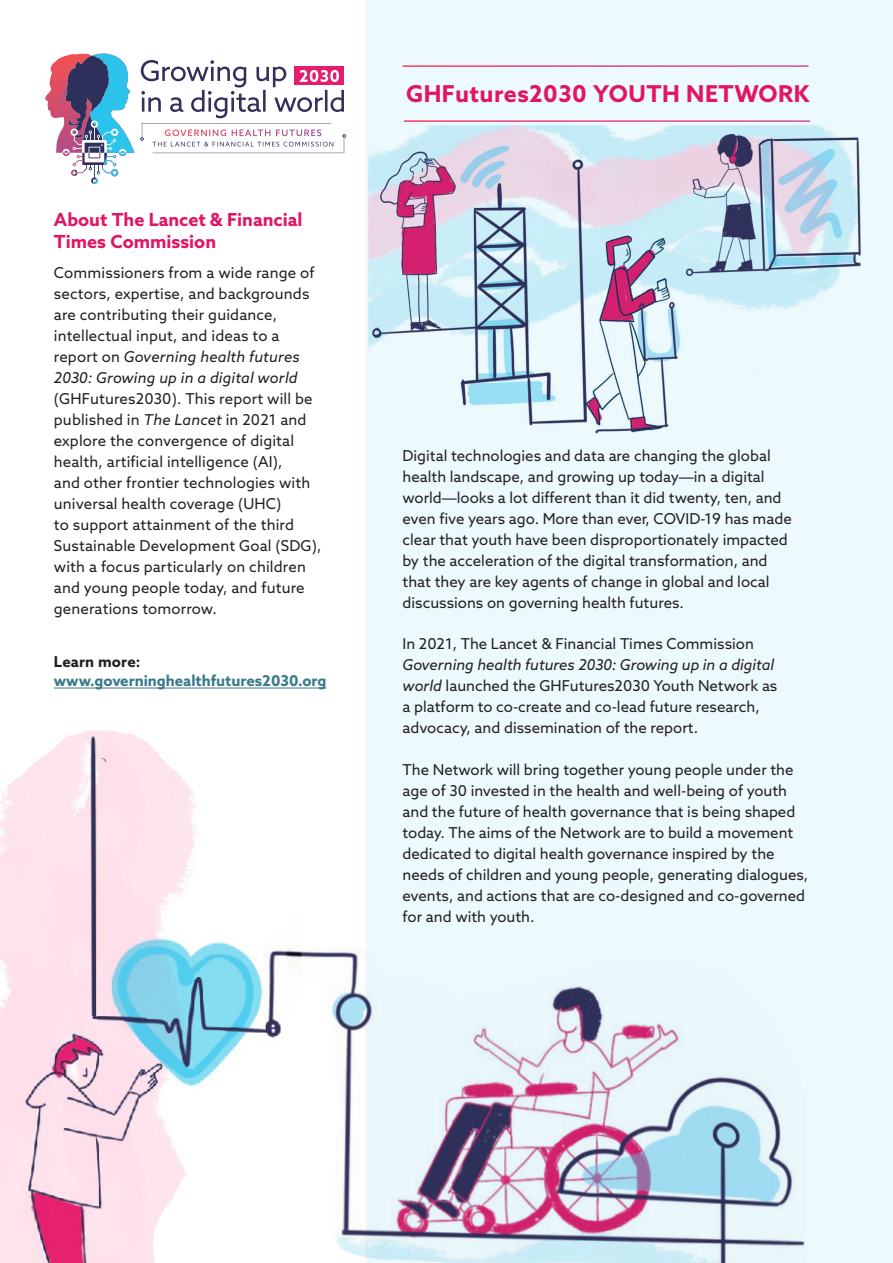
<style>
.page{position:relative;width:893px;height:1263px;background:#fff}
.page>*{position:absolute;margin:0;border:0;box-sizing:border-box;transform-origin:0 0}
.header_pink{font:700 23.25px "Azo Sans";letter-spacing:.02em;color:#e01665}
.header_pink-2{font:700 18px/22.5px "Azo Sans";color:#e01665}
.t1{font:15px/21px "Azo Sans";color:#231f20}
.t2{font:700 15px/19.5px "Azo Sans";color:#39788b}
.s1{font-style:italic}
.s2{color:#231f20}
.s3{font-family:"Arial";color:#202124}
</style>
<div class="page">
<img style="left:0;top:730px;width:282px;height:533px">
<div style="left:367px;top:0;width:526px;height:1263px;background:#ecf9fd"></div>
<img style="left:368px;top:125px;width:493px;height:308px">
<svg style="left:140px;top:60px;width:206px;height:93px"></svg>
<img style="left:45px;top:58px;width:15px;height:59px">
<svg style="left:60px;top:53px;width:74px;height:131px"></svg>
<img style="left:302px;top:941px;width:504px;height:322px">
<hr style="left:403px;top:65px;width:405px;height:2px;background:#fff">
<hr style="left:404px;top:120px;width:406px;height:2px;background:#fff">
<hr style="left:54px;top:688px;width:273px;height:1px;background:#39788b">
<img style="left:262px;top:914px;width:40px;height:107px">
<p class="header_pink-2" style="left:54px;top:208px;width:250px">About The Lancet &amp; Financial<br>Times Commission</p>
<p class="t1" style="left:54px;top:262px;width:269px">Commissioners from a wide range of sectors, expertise, and backgrounds are contributing their guidance, intellectual input, and ideas to a report on <span class="s1">Governing health futures 2030: Growing up in a digital world </span>(GHFutures2030). This report will be published in <span class="s1">The Lancet</span> in 2021 and explore the convergence of digital health, artificial intelligence (AI),<br>and other frontier technologies with universal health coverage (UHC)<br>to support attainment of the third Sustainable Development Goal (SDG), with a focus particularly on children and young people today, and future generations tomorrow.</p>
<p class="t2" style="left:54px;top:651px;width:274px"><span class="s2">Learn more: </span>www.governinghealthfutures2030.org</p>
<p class="header_pink" style="left:406px;top:78px;width:405px">GHFutures2030 YOUTH NETWORK</p>
<p class="t1" style="left:403px;top:445px;width:391px">Digital technologies and data are changing the global health landscape, and growing up today<span class="s3">—</span>in a digital world<span class="s3">—</span>looks a lot different than it did twenty, ten, and even five years ago. More than ever, COVID-19 has made clear that youth have been disproportionately impacted by the acceleration of the digital transformation, and that they are key agents of change in global and local discussions on governing health futures.</p>
<p class="t1" style="left:403px;top:633px;width:376px">In 2021, The Lancet &amp; Financial Times Commission <span class="s1">Governing health futures 2030: Growing up in a digital world</span> launched the GHFutures2030 Youth Network as a platform to co-create and co-lead future research, advocacy, and dissemination of the report.</p>
<p class="t1" style="left:403px;top:758px;width:407px">The Network will bring together young people under the age of 30 invested in the health and well-being of youth and the future of health governance that is being shaped today. The aims of the Network are to build a movement dedicated to digital health governance inspired by the needs of children and young people, generating dialogues, events, and actions that are co-designed and co-governed for and with youth.</p>
</div>
